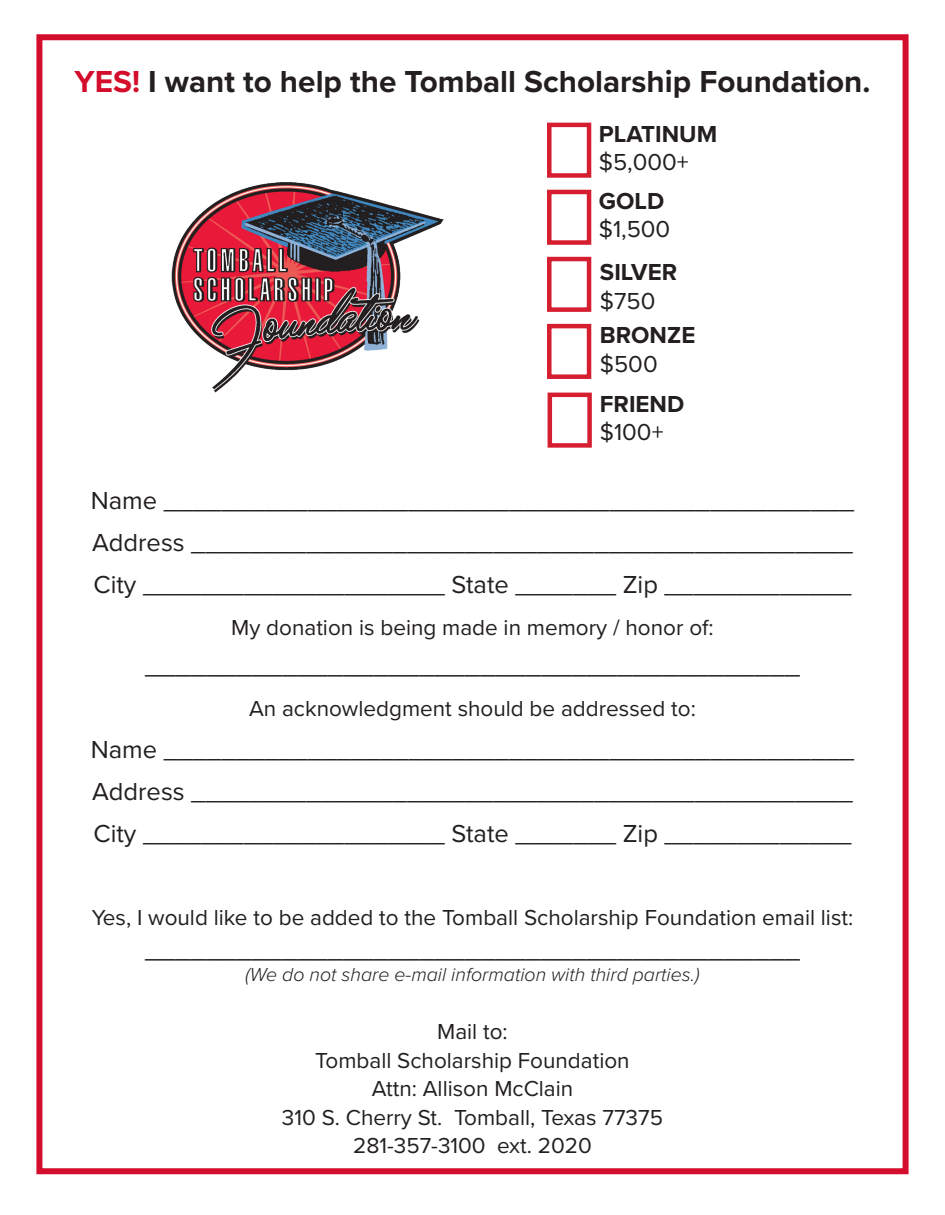
<style>
.page{position:relative;width:945px;height:1215px;background:#fff}
.page>*{position:absolute;margin:0;border:0;box-sizing:border-box;transform-origin:0 0}
.t1{font:700 31.5px "Proxima Nova";color:#231f20}
.t2{font:27px "Proxima Nova";color:#231f20}
.t3{font:25.5px "Proxima Nova";color:#231f20}
.t4{font:700 24px "Proxima Nova";color:#231f20}
.t5{font:24px "Proxima Nova";color:#231f20}
.t6{font:22.5px "Proxima Nova";color:#231f20}
.t7{font:italic 300 19.5px "Proxima Nova";color:#231f20}
.s1{color:#d30d2b}
</style>
<div class="page">
<div style="left:36px;top:34px;width:873px;height:1140px;border:6px solid #d30d2b"></div>
<div style="left:547px;top:123px;width:44px;height:55px;border:4px solid #d51f30"></div>
<div style="left:547px;top:190px;width:44px;height:55px;border:4px solid #d51f30"></div>
<div style="left:548px;top:393px;width:44px;height:55px;border:4px solid #d51f30"></div>
<div style="left:547px;top:257px;width:44px;height:55px;border:4px solid #d51f30"></div>
<div style="left:547px;top:324px;width:44px;height:55px;border:4px solid #d51f30"></div>
<img style="left:171px;top:182px;width:273px;height:211px">
<p class="t1" style="left:75px;top:58px;width:798px"><span class="s1">YES!</span> I want to help the Tomball Scholarship Foundation.</p>
<p class="t4" style="left:599px;top:116px;width:120px">PLATINUM</p>
<p class="t5" style="left:599px;top:145px;width:91px">$5,000+</p>
<p class="t4" style="left:599px;top:183px;width:67px">GOLD</p>
<p class="t5" style="left:599px;top:212px;width:73px">$1,500</p>
<p class="t4" style="left:600px;top:254px;width:79px">SILVER</p>
<p class="t5" style="left:600px;top:283px;width:57px">$750</p>
<p class="t4" style="left:600px;top:317px;width:97px">BRONZE</p>
<p class="t5" style="left:600px;top:346px;width:59px">$500</p>
<p class="t4" style="left:600px;top:386px;width:86px">FRIEND</p>
<p class="t5" style="left:600px;top:414px;width:65px">$100+</p>
<p class="t3" style="left:91px;top:481px;width:765px">Name ________________________________________________</p>
<p class="t3" style="left:92px;top:523px;width:762px">Address ______________________________________________</p>
<p class="t3" style="left:93px;top:565px;width:760px">City _____________________ State _______ Zip _____________</p>
<p class="t6" style="left:231px;top:611px;width:484px">My donation is being made in memory / honor of:</p>
<p class="t2" style="left:145px;top:645px;width:656px">___________________________________________</p>
<p class="t6" style="left:249px;top:692px;width:448px">An acknowledgment should be addressed to:</p>
<p class="t3" style="left:91px;top:730px;width:765px">Name ________________________________________________</p>
<p class="t3" style="left:92px;top:772px;width:762px">Address ______________________________________________</p>
<p class="t3" style="left:93px;top:814px;width:760px">City _____________________ State _______ Zip _____________</p>
<p class="t6" style="left:92px;top:901px;width:763px">Yes, I would like to be added to the Tomball Scholarship Foundation email list:</p>
<p class="t2" style="left:145px;top:929px;width:656px">___________________________________________</p>
<p class="t7" style="left:246px;top:960px;width:455px">(We do not share e-mail information with third parties.)</p>
<p class="t6" style="left:437px;top:1015px;width:72px">Mail to:</p>
<p class="t6" style="left:315px;top:1043px;width:316px">Tomball Scholarship Foundation</p>
<p class="t6" style="left:372px;top:1072px;width:203px">Attn: Allison McClain</p>
<p class="t6" style="left:282px;top:1100px;width:383px">310 S. Cherry St. Tomball, Texas 77375</p>
<p class="t6" style="left:353px;top:1129px;width:240px">281-357-3100 ext. 2020</p>
</div>
